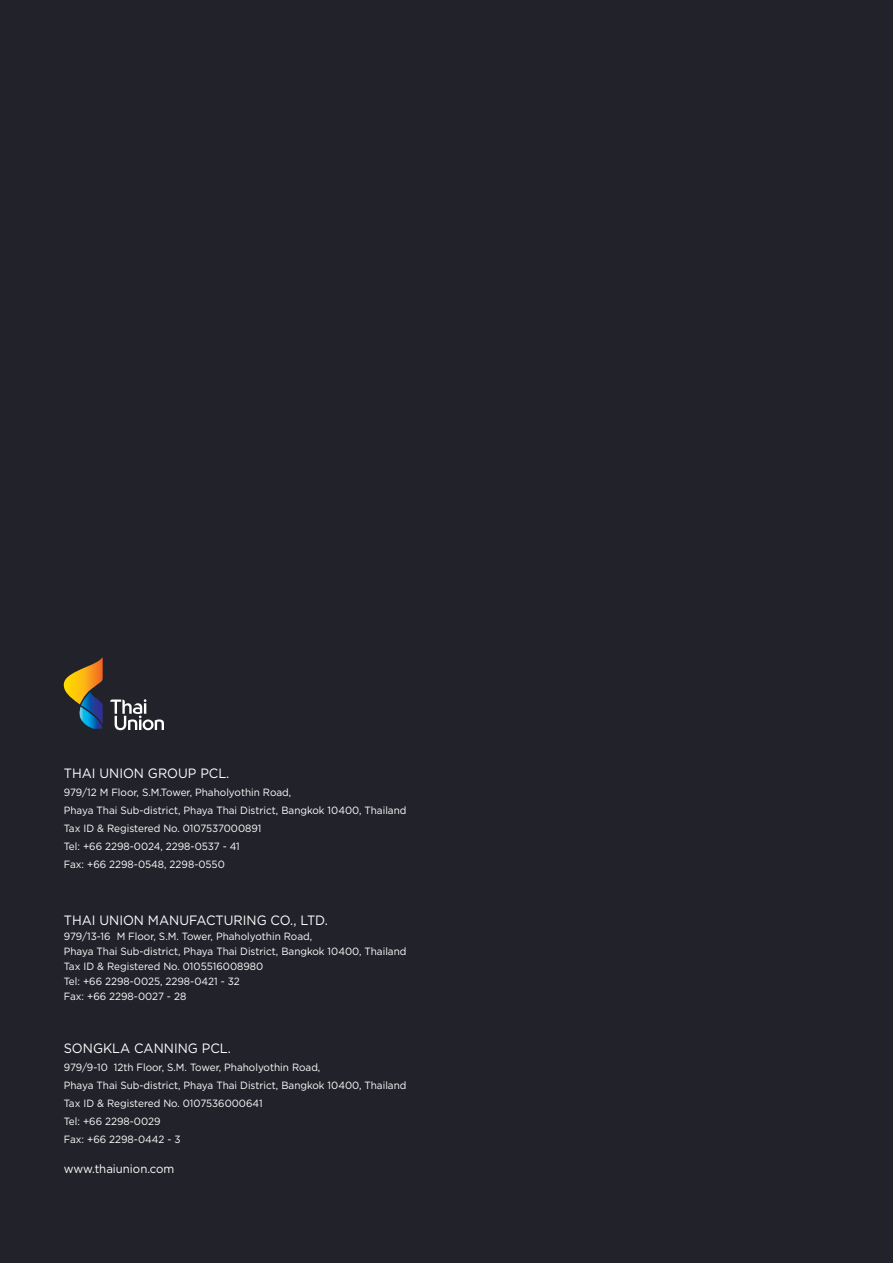
<style>
.page{position:relative;width:893px;height:1263px;background:#22232a}
.page>*{position:absolute;margin:0;border:0;box-sizing:border-box;transform-origin:0 0}
.t1{font:13.5px "Gotham";color:#fff;scale:.95 1}
.t2{font:12px "Gotham";color:#fff;scale:.95 1}
.t3{font:10.5px/18px "Gotham";color:#fff;scale:.95 1}
</style>
<div class="page">
<svg style="left:110px;top:699px;width:54px;height:31px"></svg>
<svg style="left:64px;top:657px;width:39px;height:72px"></svg>
<p class="t1" style="left:64px;top:764px;width:176px">THAI UNION GROUP PCL.</p>
<p class="t3" style="left:64px;top:783px;width:362px">979/12 M Floor, S.M.Tower, Phaholyothin Road,<br>Phaya Thai Sub-district, Phaya Thai District, Bangkok 10400, Thailand Tax ID &amp; Registered No. 0107537000891<br>Tel: +66 2298-0024, 2298-0537 - 41<br>Fax: +66 2298-0548, 2298-0550</p>
<p class="t1" style="left:64px;top:912px;width:280px">THAI UNION MANUFACTURING CO., LTD.</p>
<p class="t3" style="left:64px;top:929px;width:362px;line-height:15px">979/13-16 M Floor, S.M. Tower, Phaholyothin Road,<br>Phaya Thai Sub-district, Phaya Thai District, Bangkok 10400, Thailand Tax ID &amp; Registered No. 0105516008980<br>Tel: +66 2298-0025, 2298-0421 - 32<br>Fax: +66 2298-0027 - 28</p>
<p class="t1" style="left:64px;top:1039px;width:177px">SONGKLA CANNING PCL.</p>
<p class="t3" style="left:64px;top:1058px;width:362px">979/9-10 12th Floor, S.M. Tower, Phaholyothin Road,<br>Phaya Thai Sub-district, Phaya Thai District, Bangkok 10400, Thailand Tax ID &amp; Registered No. 0107536000641<br>Tel: +66 2298-0029<br>Fax: +66 2298-0442 - 3</p>
<p class="t2" style="left:64px;top:1161px;width:118px">www.thaiunion.com</p>
</div>
